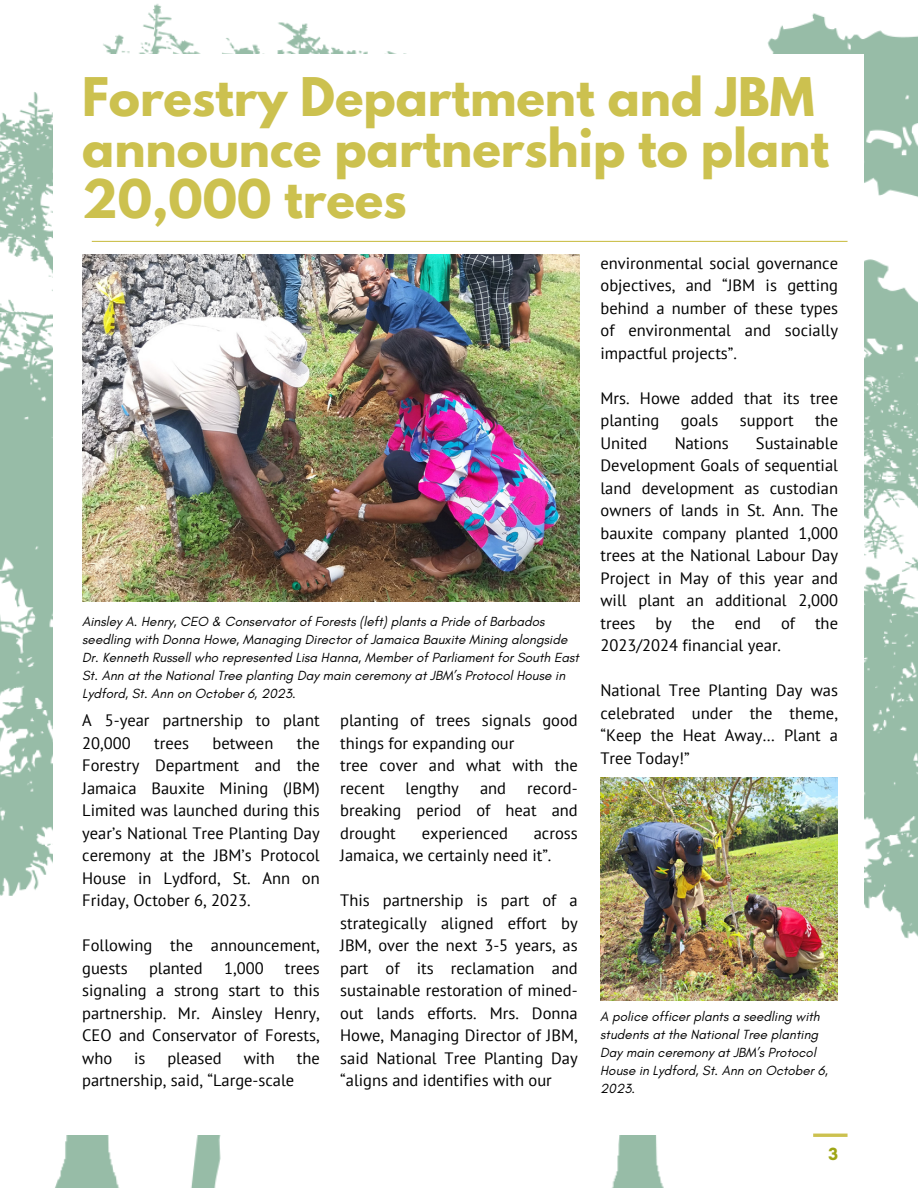
<style>
.page{position:relative;width:918px;height:1188px;background:#fff}
.page>*{position:absolute;margin:0;border:0;box-sizing:border-box;transform-origin:0 0}
.t1{font:700 47.25px/50.7px "League Spartan";color:#ccc14f}
.t2{font:700 18px "Glacial Indifference";color:#9fa615}
.t3{font:16.5px/22.5px "PT Sans";color:#000;text-align:justify}
.t4{font:italic 13.5px/18px "Glacial Indifference";color:#000}
</style>
<div class="page">
<img style="left:0;top:3px;width:918px;height:1185px">
<div style="left:54px;top:54px;width:810px;height:1081px;background:#fff"></div>
<img style="left:82px;top:255px;width:497px;height:346px">
<img style="left:601px;top:778px;width:237px;height:222px">
<hr style="left:92px;top:241px;width:756px;height:1px;background:#ccc14f">
<hr style="left:813px;top:1134px;width:35px;height:3px;background:#ccc14f">
<p class="t1" style="left:82px;top:78px;width:748px">Forestry Department and JBM announce partnership to plant<br>20,000 trees</p>
<p class="t4" style="left:82px;top:612px;width:498px">Ainsley A. Henry, CEO &amp; Conservator of Forests (left) plants a Pride of Barbados seedling with Donna Howe, Managing Director of Jamaica Bauxite Mining alongside Dr. Kenneth Russell who represented Lisa Hanna, Member of Parliament for South East St. Ann at the National Tree planting Day main ceremony at JBM’s Protocol House in Lydford, St. Ann on October 6, 2023.</p>
<p class="t3" style="left:82px;top:709px;width:239px">A 5-year partnership to plant<br>20,000</p>
<p class="t3" style="left:82px;top:732px;width:239px;text-indent:215px">the Forestry Department and the Jamaica Bauxite Mining (JBM)<br>Limited was launched during this year’s National Tree Planting Day ceremony at the JBM’s Protocol House in Lydford, St. Ann on Friday, October 6, 2023.</p>
<p class="t3" style="left:82px;top:934px;width:239px">Following the announcement, guests</p>
<p class="t3" style="left:154px;top:732px;width:36px">trees</p>
<p class="t3" style="left:213px;top:732px;width:62px">between</p>
<p class="t3" style="left:149px;top:957px;width:55px">planted</p>
<p class="t3" style="left:224px;top:957px;width:41px">1,000</p>
<p class="t3" style="left:82px;top:957px;width:239px;text-indent:203px">trees signaling a strong start to this partnership. Mr. Ainsley Henry, CEO and Conservator of Forests, who</p>
<p class="t3" style="left:134px;top:1047px;width:13px">is</p>
<p class="t3" style="left:167px;top:1047px;width:56px">pleased</p>
<p class="t3" style="left:244px;top:1047px;width:33px">with</p>
<p class="t3" style="left:297px;top:1047px;width:24px">the</p>
<p class="t3" style="left:82px;top:1069px;width:214px">partnership, said, “Large-scale</p>
<p class="t3" style="left:340px;top:709px;width:239px">planting of trees signals good things for expanding our</p>
<p class="t3" style="left:340px;top:754px;width:239px">tree cover and what with the recent</p>
<p class="t3" style="left:340px;top:777px;width:239px;text-indent:187px">record&shy;breaking period of heat and drought</p>
<p class="t3" style="left:406px;top:777px;width:55px">lengthy</p>
<p class="t3" style="left:480px;top:777px;width:28px">and</p>
<p class="t3" style="left:422px;top:822px;width:88px">experienced</p>
<p class="t3" style="left:340px;top:822px;width:239px;text-indent:194px">across<br>Jamaica, we certainly need it”.</p>
<p class="t3" style="left:340px;top:889px;width:239px">This partnership is part of a strategically aligned effort by JBM, over the next 3-5 years, as part of its reclamation and sustainable restoration of mined&shy;out lands efforts. Mrs. Donna Howe, Managing Director of JBM, said National Tree Planting Day “aligns and identifies with our</p>
<p class="t3" style="left:601px;top:252px;width:239px">environmental social governance objectives, and “JBM is getting behind a number of these types of environmental and socially impactful projects”.</p>
<p class="t3" style="left:601px;top:387px;width:239px">Mrs. Howe added that its tree planting</p>
<p class="t3" style="left:681px;top:409px;width:39px">goals</p>
<p class="t3" style="left:740px;top:409px;width:55px">support</p>
<p class="t3" style="left:815px;top:409px;width:24px">the</p>
<p class="t3" style="left:601px;top:432px;width:239px;text-indent:155px">Sustainable Development Goals of sequential land development as custodian owners of lands in St. Ann. The bauxite company planted 1,000 trees at the National Labour Day Project in May of this year and will plant an additional 2,000 trees by the end of the 2023/2024 financial year.</p>
<p class="t3" style="left:601px;top:679px;width:239px">National Tree Planting Day was celebrated under the theme, “Keep the Heat Away… Plant a Tree Today!”</p>
<p class="t3" style="left:601px;top:432px;width:49px">United</p>
<p class="t3" style="left:675px;top:432px;width:56px">Nations</p>
<p class="t4" style="left:600px;top:1007px;width:229px">A police officer plants a seedling with students at the National Tree planting<br>Day main ceremony at JBM’s Protocol<br>House in Lydford, St. Ann on October 6,<br>2023.</p>
<p class="t2" style="left:828px;top:1143px;width:11px">3</p>
</div>
